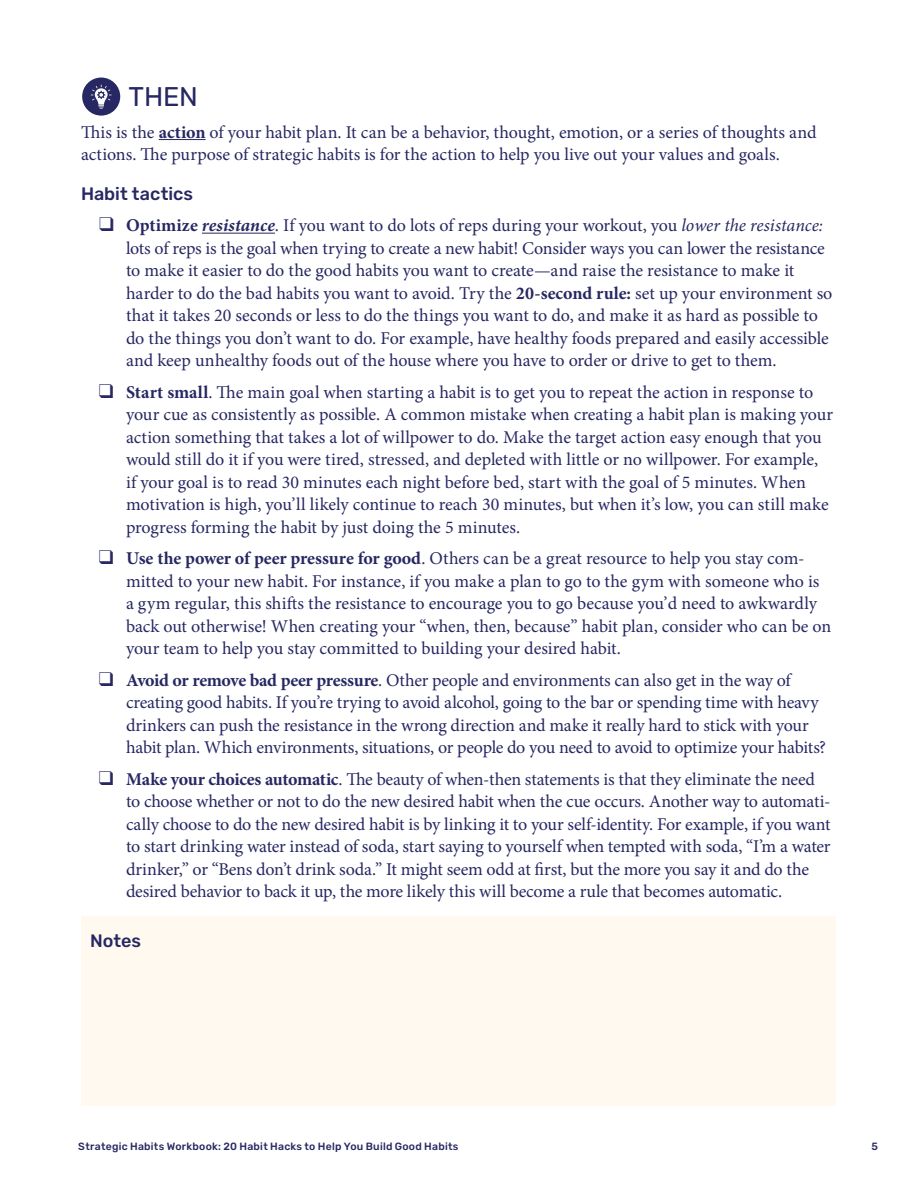
<style>
.page{position:relative;width:918px;height:1188px;background:#fff}
.page>*{position:absolute;margin:0;border:0;box-sizing:border-box;transform-origin:0 0}
.t1{font:27px "Rubik";color:#272862}
.t2{font:18px/22.5px "Minion Pro";letter-spacing:-.01em;color:#272862}
.t3{font:500 18px "Rubik";color:#272862}
.t4{font:500 10.5px "Rubik";letter-spacing:.02em;color:#272862}
.s1{font-weight:700}
.s2{font-weight:700;font-style:italic}
.s3{font-style:italic}
</style>
<div class="page">
<hr style="left:159px;top:139px;width:47px;height:1px;background:#272862">
<hr style="left:202px;top:233px;width:73px;height:1px;background:#272862">
<div style="left:82px;top:917px;width:754px;height:189px;background:#fff9ef"></div>
<div style="left:82px;top:78px;width:38px;height:38px;background:#272863;border-radius:50%"></div>
<svg style="left:91px;top:85px;width:21px;height:24px"></svg>
<h2 class="t1" style="left:129px;top:82px;width:71px">THEN</h2>
<p class="t2" style="left:81px;top:121px;width:737px">This is the <span class="s1">action</span> of your habit plan. It can be a behavior, thought, emotion, or a series of thoughts and actions. The purpose of strategic habits is for the action to help you live out your values and goals.</p>
<h3 class="t3" style="left:81px;top:183px;width:114px">Habit tactics</h3>
<p class="t2" style="left:126px;top:214px;width:708px"><span class="s1">Optimize</span> <span class="s2">resistance</span>. If you want to do lots of reps during your workout, you <span class="s3">lower the resistance: </span>lots of reps is the goal when trying to create a new habit! Consider ways you can lower the resistance to make it easier to do the good habits you want to create—and raise the resistance to make it harder to do the bad habits you want to avoid. Try the <span class="s1">20-second rule:</span> set up your environment so that it takes 20 seconds or less to do the things you want to do, and make it as hard as possible to do the things you don’t want to do. For example, have healthy foods prepared and easily accessible and keep unhealthy foods out of the house where you have to order or drive to get to them.</p>
<p class="t2" style="left:126px;top:381px;width:709px"><span class="s1">Start small</span>. The main goal when starting a habit is to get you to repeat the action in response to your cue as consistently as possible. A common mistake when creating a habit plan is making your action something that takes a lot of willpower to do. Make the target action easy enough that you would still do it if you were tired, stressed, and depleted with little or no willpower. For example,<br>if your goal is to read 30 minutes each night before bed, start with the goal of 5 minutes. When motivation is high, you’ll likely continue to reach 30 minutes, but when it’s low, you can still make progress forming the habit by just doing the 5 minutes.</p>
<p class="t2" style="left:126px;top:547px;width:707px"><span class="s1">Use the power of peer pressure for good</span>. Others can be a great resource to help you stay com&shy;mitted to your new habit. For instance, if you make a plan to go to the gym with someone who is a gym regular, this shifts the resistance to encourage you to go because you’d need to awkwardly back out otherwise! When creating your “when, then, because” habit plan, consider who can be on your team to help you stay committed to building your desired habit.</p>
<p class="t2" style="left:126px;top:669px;width:702px"><span class="s1">Avoid or remove bad peer pressure</span>. Other people and environments can also get in the way of creating good habits. If you’re trying to avoid alcohol, going to the bar or spending time with heavy drinkers can push the resistance in the wrong direction and make it really hard to stick with your habit plan. Which environments, situations, or people do you need to avoid to optimize your habits?</p>
<p class="t2" style="left:126px;top:768px;width:706px"><span class="s1">Make your choices automatic</span>. The beauty of when-then statements is that they eliminate the need to choose whether or not to do the new desired habit when the cue occurs. Another way to automati&shy;cally choose to do the new desired habit is by linking it to your self-identity. For example, if you want to start drinking water instead of soda, start saying to yourself when tempted with soda, “I’m a water drinker,” or “Bens don’t drink soda.” It might seem odd at first, but the more you say it and do the desired behavior to back it up, the more likely this will become a rule that becomes automatic.</p>
<p class="t3" style="left:90px;top:930px;width:52px">Notes</p>
<p class="t4" style="left:78px;top:1140px;width:382px">Strategic Habits Workbook: 20 Habit Hacks to Help You Build Good Habits</p>
<p class="t4" style="left:872px;top:1140px;width:8px">5</p>
</div>
